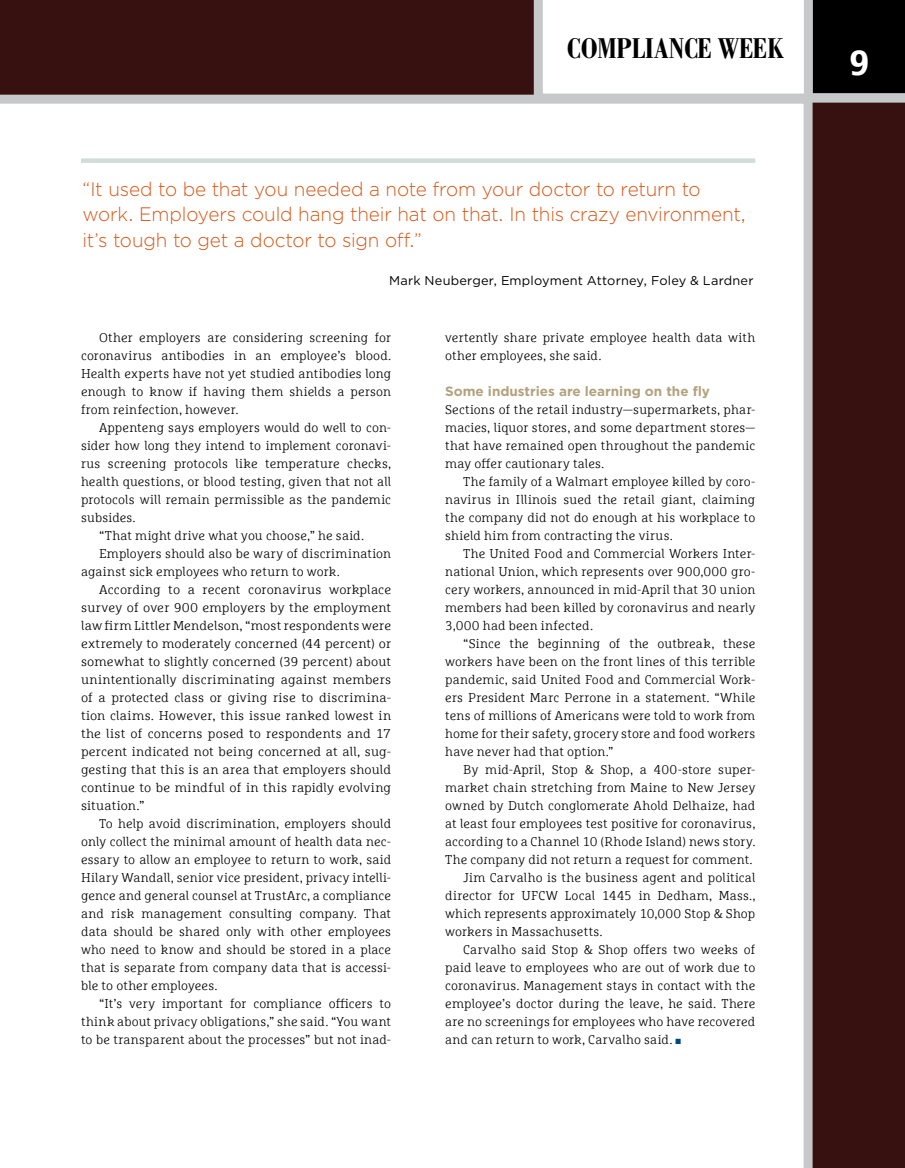
<style>
.page{position:relative;width:905px;height:1168px;background:#fff}
.page>*{position:absolute;margin:0;border:0;box-sizing:border-box;transform-origin:0 0}
.t1{font:700 34.5px "Marselis Slab Offc";color:#fff}
.t2{font:700 condensed 30.6px "Bodoni Std";color:#000}
.t3{font:300 19.5px/25.5px "Gotham";letter-spacing:-.01em;color:#d85717}
.t4{font:700 13.5px "Gotham";color:#b3a27e}
.t5{font:300 12.75px/18px "Marselis Slab Offc";letter-spacing:.01em;color:#000;text-align:justify}
.t6{font:12.75px "Gotham";letter-spacing:.015em;color:#000}
.s1{color:#00467f}
</style>
<div class="page">
<div style="left:0;top:0;width:904px;height:1168px;background:#371110"></div>
<div style="left:0;top:95px;width:812px;height:1073px;background:#fff"></div>
<svg style="left:534px;top:0;width:370px;height:103px;background:#bebebe"></svg>
<div style="left:81px;top:158px;width:674px;height:146px;border:2px solid #fff"></div>
<div style="left:81px;top:158px;width:674px;height:5px;background:#d3ddd8"></div>
<h2 class="t2" style="left:567px;top:32px;width:218px">COMPLIANCE WEEK</h2>
<h3 class="t3" style="left:82px;top:176px;width:665px">“It used to be that you needed a note from your doctor to return to work. Employers could hang their hat on that. In this crazy environment, it’s tough to get a doctor to sign off.”</h3>
<p class="t6" style="left:389px;top:272px;width:366px">Mark Neuberger, Employment Attorney, Foley &amp; Lardner</p>
<p class="t5" style="left:81px;top:328px;width:311px;text-indent:18px">Other employers are considering screening for coronavirus antibodies in an employee’s blood.<br>Health experts have not yet studied antibodies long enough to know if having them shields a person from reinfection, however.</p>
<p class="t5" style="left:99px;top:418px;width:293px">Appenteng says employers would do well to con-</p>
<p class="t5" style="left:81px;top:436px;width:311px">sider how long they intend to implement coronavi-</p>
<p class="t5" style="left:81px;top:454px;width:311px">rus screening protocols like temperature checks,</p>
<p class="t5" style="left:81px;top:472px;width:311px">health questions, or blood testing, given that not all</p>
<p class="t5" style="left:81px;top:490px;width:311px">protocols will remain permissible as the pandemic</p>
<p class="t5" style="left:81px;top:508px;width:56px">subsides.</p>
<p class="t5" style="left:99px;top:526px;width:266px">“That might drive what you choose,” he said.</p>
<p class="t5" style="left:99px;top:544px;width:293px">Employers should also be wary of discrimination</p>
<p class="t5" style="left:81px;top:562px;width:260px">against sick employees who return to work.</p>
<p class="t5" style="left:99px;top:580px;width:293px">According to a recent coronavirus workplace</p>
<p class="t5" style="left:81px;top:598px;width:311px">survey of over 900 employers by the employment</p>
<p class="t5" style="left:81px;top:616px;width:311px">law firm Littler Mendelson, “most respondents were</p>
<p class="t5" style="left:81px;top:634px;width:311px">extremely to moderately concerned (44 percent) or</p>
<p class="t5" style="left:81px;top:652px;width:311px">somewhat to slightly concerned (39 percent) about</p>
<p class="t5" style="left:81px;top:670px;width:311px">unintentionally discriminating against members</p>
<p class="t5" style="left:81px;top:688px;width:311px">of a protected class or giving rise to discrimina-</p>
<p class="t5" style="left:81px;top:706px;width:311px">tion claims. However, this issue ranked lowest in</p>
<p class="t5" style="left:81px;top:724px;width:311px">the list of concerns posed to respondents and 17</p>
<p class="t5" style="left:81px;top:742px;width:311px">percent indicated not being concerned at all, sug-</p>
<p class="t5" style="left:81px;top:760px;width:311px">gesting that this is an area that employers should</p>
<p class="t5" style="left:81px;top:778px;width:311px">continue to be mindful of in this rapidly evolving</p>
<p class="t5" style="left:81px;top:796px;width:65px">situation.”</p>
<p class="t5" style="left:99px;top:814px;width:293px">To help avoid discrimination, employers should</p>
<p class="t5" style="left:81px;top:832px;width:311px">only collect the minimal amount of health data nec-</p>
<p class="t5" style="left:81px;top:850px;width:311px">essary to allow an employee to return to work, said</p>
<p class="t5" style="left:81px;top:868px;width:311px">Hilary Wandall, senior vice president, privacy intelli-</p>
<p class="t5" style="left:81px;top:886px;width:311px">gence and general counsel at TrustArc, a compliance</p>
<p class="t5" style="left:81px;top:904px;width:311px">and risk management consulting company. That</p>
<p class="t5" style="left:81px;top:922px;width:311px">data should be shared only with other employees</p>
<p class="t5" style="left:81px;top:940px;width:311px">who need to know and should be stored in a place</p>
<p class="t5" style="left:81px;top:958px;width:311px">that is separate from company data that is accessi-</p>
<p class="t5" style="left:81px;top:976px;width:138px">ble to other employees.</p>
<p class="t5" style="left:99px;top:994px;width:293px">“It’s very important for compliance officers to</p>
<p class="t5" style="left:81px;top:1012px;width:311px">think about privacy obligations,” she said. “You want</p>
<p class="t5" style="left:81px;top:1030px;width:311px">to be transparent about the processes” but not inad-</p>
<p class="t5" style="left:445px;top:328px;width:311px">vertently share private employee health data with other employees, she said.</p>
<p class="t4" style="left:445px;top:382px;width:266px">Some industries are learning on the fly</p>
<p class="t5" style="left:445px;top:400px;width:311px">Sections of the retail industry—supermarkets, phar&shy;macies, liquor stores, and some department stores— that have remained open throughout the pandemic may offer cautionary tales.</p>
<p class="t5" style="left:445px;top:472px;width:311px;text-indent:18px">The family of a Walmart employee killed by coro&shy;navirus in Illinois sued the retail giant, claiming the company did not do enough at his workplace to shield him from contracting the virus.</p>
<p class="t5" style="left:445px;top:544px;width:311px;text-indent:18px">The United Food and Commercial Workers Inter&shy;national Union, which represents over 900,000 gro&shy;cery workers, announced in mid-April that 30 union members had been killed by coronavirus and nearly 3,000 had been infected.</p>
<p class="t5" style="left:445px;top:634px;width:311px;text-indent:18px">“Since the beginning of the outbreak, these workers have been on the front lines of this terrible pandemic, said United Food and Commercial Work&shy;ers President Marc Perrone in a statement. “While tens of millions of Americans were told to work from home for their safety, grocery store and food workers have never had that option.”</p>
<p class="t5" style="left:463px;top:760px;width:293px">By mid-April, Stop &amp; Shop, a 400-store super-</p>
<p class="t5" style="left:445px;top:778px;width:311px">market chain stretching from Maine to New Jersey</p>
<p class="t5" style="left:445px;top:796px;width:311px">owned by Dutch conglomerate Ahold Delhaize, had</p>
<p class="t5" style="left:445px;top:814px;width:311px">at least four employees test positive for coronavirus,</p>
<p class="t5" style="left:445px;top:832px;width:311px">according to a Channel 10 (Rhode Island) news story.</p>
<p class="t5" style="left:445px;top:850px;width:309px">The company did not return a request for comment.</p>
<p class="t5" style="left:463px;top:868px;width:293px">Jim Carvalho is the business agent and political</p>
<p class="t5" style="left:445px;top:886px;width:311px">director for UFCW Local 1445 in Dedham, Mass.,</p>
<p class="t5" style="left:445px;top:904px;width:311px">which represents approximately 10,000 Stop &amp; Shop</p>
<p class="t5" style="left:445px;top:922px;width:159px">workers in Massachusetts.</p>
<p class="t5" style="left:463px;top:940px;width:293px">Carvalho said Stop &amp; Shop offers two weeks of</p>
<p class="t5" style="left:445px;top:958px;width:311px">paid leave to employees who are out of work due to</p>
<p class="t5" style="left:445px;top:976px;width:311px">coronavirus. Management stays in contact with the</p>
<p class="t5" style="left:445px;top:994px;width:311px">employee’s doctor during the leave, he said. There</p>
<p class="t5" style="left:445px;top:1012px;width:311px">are no screenings for employees who have recovered</p>
<p class="t5" style="left:445px;top:1030px;width:237px">and can return to work, Carvalho said. <span class="s1">■</span></p>
<h1 class="t1" style="left:849px;top:41px;width:23px">9</h1>
</div>
